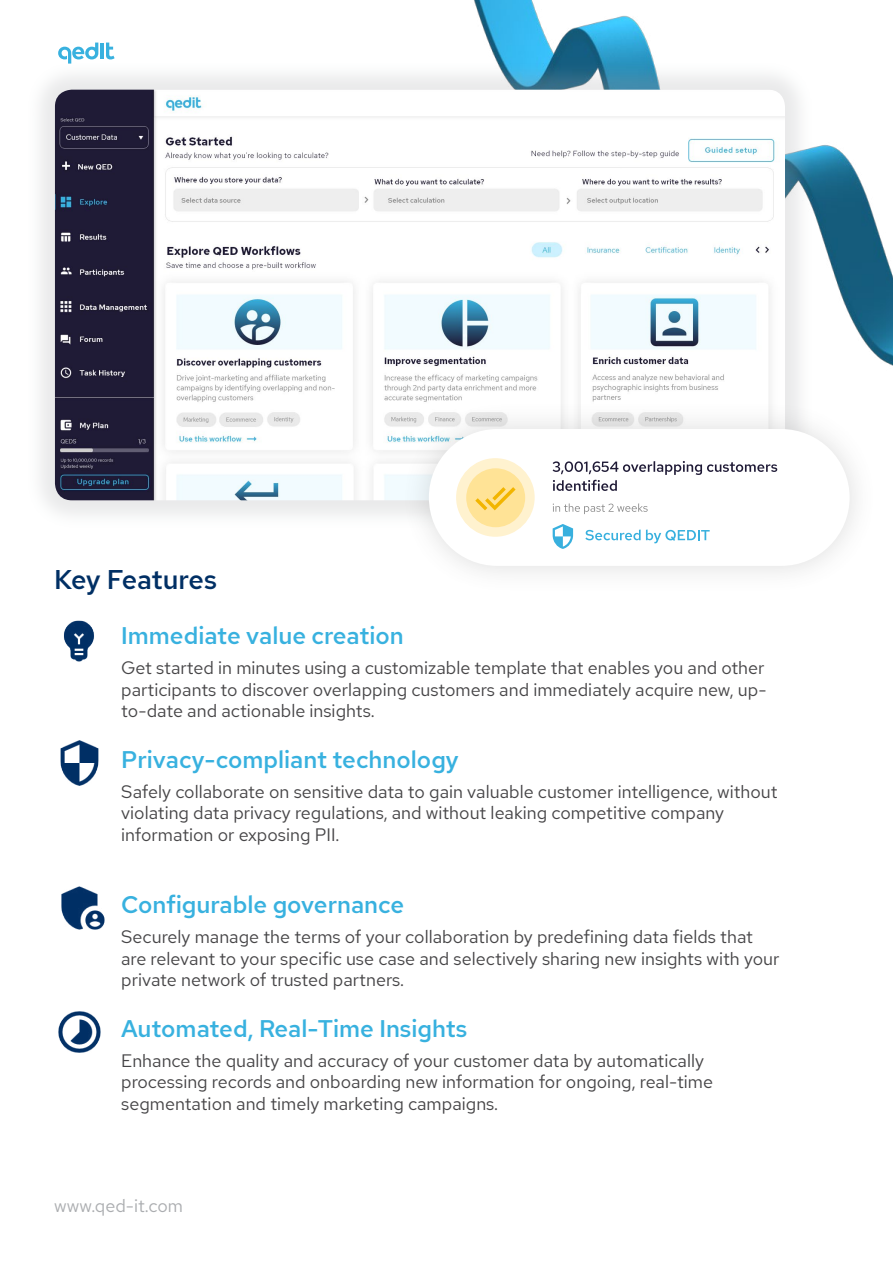
<style>
.page{position:relative;width:893px;height:1263px;background:#fff}
.page>*{position:absolute;margin:0;border:0;box-sizing:border-box;transform-origin:0 0}
.t1{font:500 27px "Red Hat Text";letter-spacing:-.015em;color:#002f64}
.t2{font:500 24px "Red Hat Text";color:#38b1df}
.t3{font:18px/21.6px "Red Hat Text";color:#464547}
.t4{font:18px "Red Hat Text";color:#abadb0}
</style>
<div class="page">
<img style="left:474px;top:0;width:419px;height:366px">
<div style="left:26px;top:61px;width:788px;height:469px;background:#a9abae;opacity:.25"></div>
<img style="left:55px;top:90px;width:730px;height:410px">
<svg style="left:58px;top:43px;width:57px;height:21px"></svg>
<img style="left:60px;top:740px;width:39px;height:46px">
<img style="left:58px;top:1011px;width:43px;height:42px">
<img style="left:64px;top:620px;width:30px;height:42px">
<img style="left:61px;top:886px;width:44px;height:44px">
<div style="left:401px;top:401px;width:476px;height:193px;background:#707070;opacity:.25"></div>
<div style="left:429px;top:429px;width:421px;height:137px;background:#fff;border-radius:68px"></div>
<div style="left:456px;top:458px;width:79px;height:79px;background:#fff2cf;border-radius:50%"></div>
<div style="left:466px;top:468px;width:59px;height:59px;background:#ffe396;border-radius:50%"></div>
<svg style="left:475px;top:487px;width:41px;height:23px"></svg>
<svg style="left:553px;top:524px;width:20px;height:25px"></svg>
<svg style="left:553px;top:461px;width:224px;height:30px"></svg>
<svg style="left:585px;top:529px;width:125px;height:14px"></svg>
<svg style="left:553px;top:503px;width:95px;height:11px"></svg>
<h1 class="t1" style="left:54px;top:561px;width:165px">Key Features</h1>
<h2 class="t2" style="left:121px;top:620px;width:284px">Immediate value creation</h2>
<p class="t3" style="left:121px;top:657px;width:645px">Get started in minutes using a customizable template that enables you and other</p>
<p class="t3" style="left:121px;top:700px;width:255px">to-date and actionable insights.</p>
<p class="t3" style="left:121px;top:678px;width:647px">participants to discover overlapping customers and immediately acquire new, up-</p>
<h2 class="t2" style="left:121px;top:743px;width:339px">Privacy-compliant technology</h2>
<p class="t3" style="left:121px;top:780px;width:658px">Safely collaborate on sensitive data to gain valuable customer intelligence, without violating data privacy regulations, and without leaking competitive company information or exposing PII.</p>
<h2 class="t2" style="left:121px;top:889px;width:284px">Configurable governance</h2>
<p class="t3" style="left:121px;top:926px;width:660px">Securely manage the terms of your collaboration by predefining data fields that are relevant to your specific use case and selectively sharing new insights with your private network of trusted partners.</p>
<h2 class="t2" style="left:121px;top:1012px;width:348px">Automated, Real-Time Insights</h2>
<p class="t3" style="left:121px;top:1049px;width:593px">Enhance the quality and accuracy of your customer data by automatically processing records and onboarding new information for ongoing, real-time segmentation and timely marketing campaigns.</p>
<p class="t4" style="left:54px;top:1194px;width:131px">www.qed-it.com</p>
</div>
